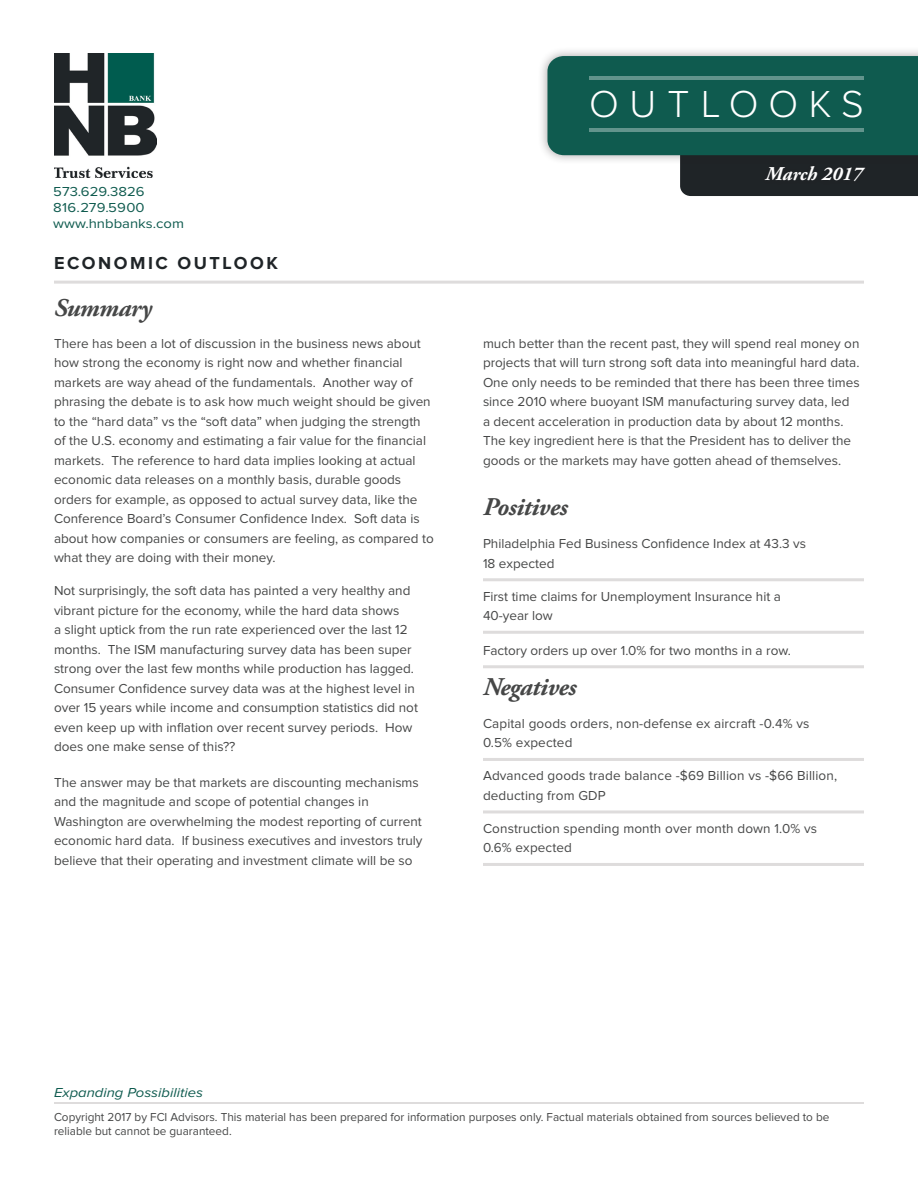
<style>
.page{position:relative;width:918px;height:1188px;background:#fff}
.page>*{position:absolute;margin:0;border:0;box-sizing:border-box;transform-origin:0 0}
.t1{font:300 39px "Proxima Nova";letter-spacing:.27em;color:#fff}
.palatino-main{font:italic 700 25.5px "Adobe Garamond Pro";letter-spacing:-.02em;color:#464747}
.t2{font:italic 700 19.5px "Adobe Garamond Pro";color:#fff}
.t3{font:700 18px "Proxima Nova";letter-spacing:.14em;color:#1f2427}
.palatino-main-2{font:13.5px/19.5px "Proxima Nova";color:#464747}
.bullets-square{font:13.5px/19.5px "Proxima Nova";letter-spacing:.01em;color:#464747}
.dataNumbers{font:13.5px "Proxima Nova";color:#0f5b4f;scale:1.1 1}
.t4{font:italic 13.5px "Proxima Nova";color:#0f5b4f;scale:1.1 1}
.dataNumbers-2{font:13.5px "Proxima Nova";letter-spacing:.02em;color:#0f5b4f;scale:1.1 1}
.t5{font:12px/14.4px "Proxima Nova";color:#464747}
</style>
<div class="page">
<div style="left:538px;top:46px;width:380px;height:119px;background:#231f20;opacity:.38"></div>
<svg style="left:547px;top:56px;width:371px;height:140px;background:#2d655d"></svg>
<hr style="left:589px;top:76px;width:275px;height:4px;background:#62948c">
<hr style="left:589px;top:128px;width:275px;height:4px;background:#62948c">
<div style="left:760px;top:162px;width:109px;height:25px;background:#231f20"></div>
<hr style="left:483px;top:578px;width:381px;height:3px;background:#dedcdc">
<hr style="left:483px;top:631px;width:381px;height:3px;background:#dedcdc">
<hr style="left:483px;top:665px;width:381px;height:3px;background:#dedcdc">
<hr style="left:483px;top:758px;width:381px;height:3px;background:#dedcdc">
<hr style="left:483px;top:810px;width:381px;height:3px;background:#dedcdc">
<hr style="left:483px;top:863px;width:381px;height:3px;background:#dedcdc">
<hr style="left:54px;top:281px;width:810px;height:3px;background:#dedcdc">
<hr style="left:54px;top:1102px;width:810px;height:2px;background:#dedcdc">
<img style="left:54px;top:53px;width:103px;height:124px">
<h1 class="t1" style="left:589px;top:86px;width:276px">OUTLOOKS</h1>
<p class="dataNumbers" style="left:53px;top:185px;width:85px">573.629.3826</p>
<p class="dataNumbers-2" style="left:53px;top:201px;width:84px">816.279.5900</p>
<p class="dataNumbers" style="left:53px;top:217px;width:120px">www.hnbbanks.com</p>
<p class="t3" style="left:54px;top:254px;width:225px">ECONOMIC OUTLOOK</p>
<p class="palatino-main" style="left:54px;top:293px;width:99px">Summary</p>
<p class="palatino-main-2" style="left:54px;top:334px;width:381px">There has been a lot of discussion in the business news about how strong the economy is right now and whether financial markets are way ahead of the fundamentals. Another way of phrasing the debate is to ask how much weight should be given to the “hard data” vs the “soft data” when judging the strength of the U.S. economy and estimating a fair value for the financial markets. The reference to hard data implies looking at actual economic data releases on a monthly basis, durable goods orders for example, as opposed to actual survey data, like the Conference Board’s Consumer Confidence Index. Soft data is about how companies or consumers are feeling, as compared to what they are doing with their money.</p>
<p class="palatino-main-2" style="left:54px;top:581px;width:366px">Not surprisingly, the soft data has painted a very healthy and vibrant picture for the economy, while the hard data shows<br>a slight uptick from the run rate experienced over the last 12 months. The ISM manufacturing survey data has been super strong over the last few months while production has lagged.<br>Consumer Confidence survey data was at the highest level in over 15 years while income and consumption statistics did not even keep up with inflation over recent survey periods. How does one make sense of this??</p>
<p class="palatino-main-2" style="left:54px;top:773px;width:370px">The answer may be that markets are discounting mechanisms and the magnitude and scope of potential changes in Washington are overwhelming the modest reporting of current economic hard data. If business executives and investors truly believe that their operating and investment climate will be so</p>
<h3 class="t2" style="left:765px;top:162px;width:99px">March 2017</h3>
<p class="palatino-main-2" style="left:483px;top:334px;width:378px">much better than the recent past, they will spend real money on projects that will turn strong soft data into meaningful hard data.<br>One only needs to be reminded that there has been three times since 2010 where buoyant ISM manufacturing survey data, led a decent acceleration in production data by about 12 months.<br>The key ingredient here is that the President has to deliver the goods or the markets may have gotten ahead of themselves.</p>
<p class="palatino-main" style="left:483px;top:492px;width:86px">Positives</p>
<p class="bullets-square" style="left:483px;top:535px;width:325px">Philadelphia Fed Business Confidence Index at 43.3 vs<br>18 expected</p>
<p class="bullets-square" style="left:483px;top:587px;width:300px">First time claims for Unemployment Insurance hit a<br>40-year low</p>
<p class="bullets-square" style="left:483px;top:641px;width:309px">Factory orders up over 1.0% for two months in a row.</p>
<p class="palatino-main" style="left:483px;top:672px;width:95px">Negatives</p>
<p class="bullets-square" style="left:483px;top:714px;width:328px">Capital goods orders, non-defense ex aircraft -0.4% vs<br>0.5% expected</p>
<p class="bullets-square" style="left:483px;top:767px;width:356px">Advanced goods trade balance -$69 Billion vs -$66 Billion, deducting from GDP</p>
<p class="bullets-square" style="left:483px;top:819px;width:336px">Construction spending month over month down 1.0% vs<br>0.6% expected</p>
<p class="t4" style="left:54px;top:1086px;width:137px">Expanding Possibilities</p>
<p class="t5" style="left:54px;top:1110px;width:777px">Copyright 2017 by FCI Advisors. This material has been prepared for information purposes only. Factual materials obtained from sources believed to be reliable but cannot be guaranteed.</p>
</div>
